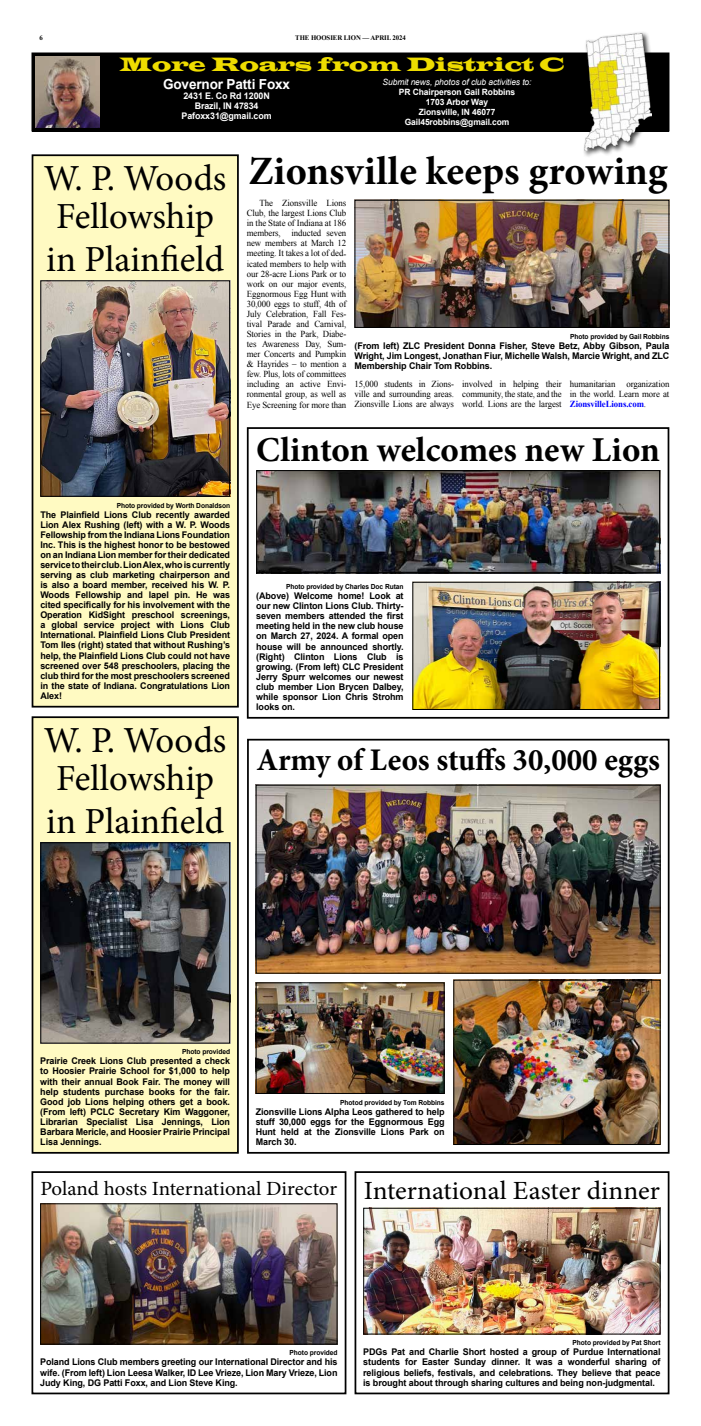
<style>
.page{position:relative;width:701px;height:1426px;background:#fff}
.page>*{position:absolute;margin:0;border:0;box-sizing:border-box;transform-origin:0 0}
.t1{font:700 40.25px "Minion Pro";letter-spacing:.005em;color:#000}
.t2{font:36.75px/38.5px "Minion Pro";color:#000;text-align:center}
.t3{font:700 35px "Minion Pro";color:#000}
.t4{font:700 31.5px "Minion Pro";color:#000}
.t5{font:26.25px "Minion Pro";color:#000;scale:1.04 1}
.t6{font:20.12px "Minion Pro";letter-spacing:-.005em;color:#000;scale:1.04 1}
.t7{font:19.86px "Latin Wide";letter-spacing:-.01em;color:#eedc00}
.t8{font:700 13.83px "Arial";letter-spacing:-.01em;color:#fff}
.t9{font:700 9.19px/10.1px "Arial";letter-spacing:-.01em;color:#000;text-align:justify}
.t10{font:9.19px/10.1px "Times New Roman";letter-spacing:-.01em;color:#000;text-align:justify;scale:.96 1}
.t11{font:700 9.1px/10px "Arial";letter-spacing:-.01em;color:#fff;text-align:center}
.t12{font:700 8.66px/10px "Arial";letter-spacing:-.01em;color:#fff;text-align:center}
.t13{font:italic 8.66px "Arial";letter-spacing:-.01em;color:#fff}
.t14{font:700 7px "Arial";letter-spacing:-.01em;color:#000;scale:.95 1}
.t15{font:700 6.91px "Times New Roman";letter-spacing:-.01em;color:#000}
.s1{font-weight:700;color:#00f}
</style>
<div class="page">
<div style="left:355px;top:1171px;width:314px;height:223px;border:2px solid #000"></div>
<div style="left:247px;top:738px;width:422px;height:415px;border:2px solid #000"></div>
<div style="left:33px;top:155px;width:205px;height:551px;background:#fffac2"></div>
<div style="left:32px;top:154px;width:207px;height:553px;border:2px solid #000"></div>
<div style="left:32px;top:53px;width:637px;height:78px;background:#000"></div>
<img style="left:36px;top:57px;width:64px;height:70px">
<div style="left:582px;top:31px;width:77px;height:127px;background:#000;opacity:.75"></div>
<img style="left:584px;top:33px;width:68px;height:118px">
<img style="left:42px;top:282px;width:186px;height:213px">
<div style="left:40px;top:280px;width:190px;height:217px;border:1px solid #000"></div>
<div style="left:247px;top:427px;width:422px;height:291px;border:2px solid #000"></div>
<img style="left:258px;top:472px;width:400px;height:99px">
<div style="left:256px;top:470px;width:404px;height:103px;border:1px solid #000"></div>
<img style="left:414px;top:584px;width:244px;height:124px">
<div style="left:412px;top:582px;width:248px;height:128px;border:1px solid #000"></div>
<img style="left:356px;top:202px;width:311px;height:124px">
<div style="left:354px;top:200px;width:315px;height:128px;border:1px solid #000"></div>
<img style="left:258px;top:984px;width:185px;height:107px">
<div style="left:256px;top:982px;width:189px;height:111px;border:1px solid #000"></div>
<img style="left:455px;top:981px;width:203px;height:161px">
<div style="left:453px;top:979px;width:207px;height:165px;border:1px solid #000"></div>
<img style="left:258px;top:786px;width:400px;height:185px">
<div style="left:256px;top:784px;width:404px;height:189px;border:1px solid #000"></div>
<div style="left:33px;top:717px;width:205px;height:435px;background:#fffac2"></div>
<div style="left:32px;top:716px;width:207px;height:437px;border:2px solid #000"></div>
<img style="left:42px;top:844px;width:186px;height:197px">
<div style="left:40px;top:842px;width:190px;height:201px;border:1px solid #000"></div>
<img style="left:365px;top:1209px;width:293px;height:123px">
<div style="left:363px;top:1207px;width:297px;height:127px;border:1px solid #000"></div>
<div style="left:32px;top:1171px;width:314px;height:223px;border:2px solid #000"></div>
<img style="left:42px;top:1205px;width:293px;height:137px">
<div style="left:40px;top:1203px;width:297px;height:141px;border:1px solid #000"></div>
<p class="t15" style="left:39px;top:33px;width:5px">6</p>
<p class="t15" style="left:295px;top:33px;width:112px">The Hoosier Lion — April 2024</p>
<h3 class="t7" style="left:119px;top:52px;width:447px">More Roars from District C</h3>
<h3 class="t8" style="left:163px;top:75px;width:129px">Governor Patti Foxx</h3>
<p class="t11" style="left:181px;top:91px;width:92px">2431 E. Co Rd 1200N<br>Brazil, IN 47834<br>Pafoxx31@gmail.com</p>
<p class="t13" style="left:383px;top:76px;width:151px">Submit news, photos of club activities to:</p>
<p class="t12" style="left:399px;top:87px;width:118px">PR Chairperson Gail Robbins<br>1703 Arbor Way<br>Zionsville, IN 46077<br>Gail45robbins@gmail.com</p>
<h2 class="t2" style="left:44px;top:159px;width:184px">W. P. Woods<br>Fellowship</h2>
<h2 class="t2" style="left:46px;top:240px;width:179px">in Plainfield</h2>
<p class="t14" style="left:117px;top:500px;width:121px">Photo provided by Worth Donaldson</p>
<p class="t9" style="left:40px;top:509px;width:191px">The Plainfield Lions Club recently awarded Lion Alex Rushing (left) with a W. P. Woods Fellowship from the Indiana Lions Foundation Inc. This is the highest honor to be bestowed on an Indiana Lion member for their dedicated service to their club. Lion Alex, who is currently serving as club marketing chairperson and is also a board member, received his W. P.<br>Woods Fellowship and lapel pin. He was cited specifically for his involvement with the Operation KidSight preschool screenings, a global service project with Lions Club International. Plainfield Lions Club President Tom Iles (right) stated that without Rushing’s help, the Plainfield Lions Club could not have screened over 548 preschoolers, placing the club third for the most preschoolers screened in the state of Indiana. Congratulations Lion Alex!</p>
<h2 class="t2" style="left:44px;top:721px;width:184px">W. P. Woods<br>Fellowship</h2>
<h2 class="t2" style="left:46px;top:802px;width:179px">in Plainfield</h2>
<h1 class="t1" style="left:248px;top:142px;width:420px">Zionsville keeps growing</h1>
<p class="t10" style="left:247px;top:198px;width:105px;text-indent:13px">The Zionsville Lions Club, the largest Lions Club in the State of Indiana at 186 members, inducted seven new members at March 12 meeting. It takes a lot of ded&shy;icated members to help with our 28-acre Lions Park or to work on our major events, Eggnormous Egg Hunt with 30,000 eggs to stuff, 4th of July Celebration, Fall Fes&shy;tival Parade and Carnival, Stories in the Park, Diabe&shy;tes Awareness Day, Sum&shy;mer Concerts and Pumpkin &amp; Hayrides – to mention a few. Plus, lots of committees including an active Envi&shy;ronmental group, as well as Eye Screening for more than</p>
<p class="t14" style="left:570px;top:331px;width:106px">Photo provided by Gail Robbins</p>
<p class="t9" style="left:354px;top:341px;width:316px">(From left) ZLC President Donna Fisher, Steve Betz, Abby Gibson, Paula Wright, Jim Longest, Jonathan Fiur, Michelle Walsh, Marcie Wright, and ZLC Membership Chair Tom Robbins.</p>
<p class="t10" style="left:354px;top:379px;width:105px">15,000 students in Zions&shy;ville and surrounding areas.<br>Zionsville Lions are always</p>
<p class="t10" style="left:462px;top:379px;width:105px">involved in helping their community, the state, and the world. Lions are the largest</p>
<p class="t10" style="left:570px;top:379px;width:105px">humanitarian organization in the world. Learn more at <span class="s1">ZionsvilleLions.com</span>.</p>
<h3 class="t3" style="left:256px;top:425px;width:405px">Clinton welcomes new Lion</h3>
<p class="t14" style="left:286px;top:582px;width:125px">Photo provided by Charles Doc Rutan</p>
<p class="t9" style="left:256px;top:591px;width:149px">(Above) Welcome home! Look at our new Clinton Lions Club. Thirty&shy;seven members attended the first meeting held in the new club house on March 27, 2024. A formal open house will be announced shortly. (Right) Clinton Lions Club is growing. (From left) CLC President Jerry Spurr welcomes our newest club member Lion Brycen Dalbey, while sponsor Lion Chris Strohm looks on.</p>
<h3 class="t4" style="left:256px;top:738px;width:405px">Army of Leos stuffs 30,000 eggs</h3>
<p class="t14" style="left:182px;top:1047px;width:52px">Photo provided</p>
<p class="t9" style="left:40px;top:1056px;width:191px">Prairie Creek Lions Club presented a check to Hoosier Prairie School for $1,000 to help with their annual Book Fair. The money will help students purchase books for the fair.<br>Good job Lions helping others get a book. (From left) PCLC Secretary Kim Waggoner, Librarian Specialist Lisa Jennings, Lion Barbara Mericle, and Hoosier Prairie Principal Lisa Jennings.</p>
<p class="t14" style="left:340px;top:1097px;width:111px">Photod provided by Tom Robbins</p>
<p class="t9" style="left:256px;top:1106px;width:190px">Zionsville Lions Alpha Leos gathered to help stuff 30,000 eggs for the Eggnormous Egg Hunt held at the Zionsville Lions Park on March 30.</p>
<h3 class="t6" style="left:41px;top:1174px;width:287px">Poland hosts International Director</h3>
<h3 class="t5" style="left:364px;top:1173px;width:286px">International Easter dinner</h3>
<p class="t14" style="left:290px;top:1348px;width:52px">Photo provided</p>
<p class="t9" style="left:40px;top:1357px;width:299px">Poland Lions Club members greeting our International Director and his wife. (From left) Lion Leesa Walker, ID Lee Vrieze, Lion Mary Vrieze, Lion Judy King, DG Patti Foxx, and Lion Steve King.</p>
<p class="t14" style="left:572px;top:1338px;width:94px">Photo provided by Pat Short</p>
<p class="t9" style="left:363px;top:1347px;width:299px">PDGs Pat and Charlie Short hosted a group of Purdue International students for Easter Sunday dinner. It was a wonderful sharing of religious beliefs, festivals, and celebrations. They believe that peace is brought about through sharing cultures and being non-judgmental.</p>
</div>
